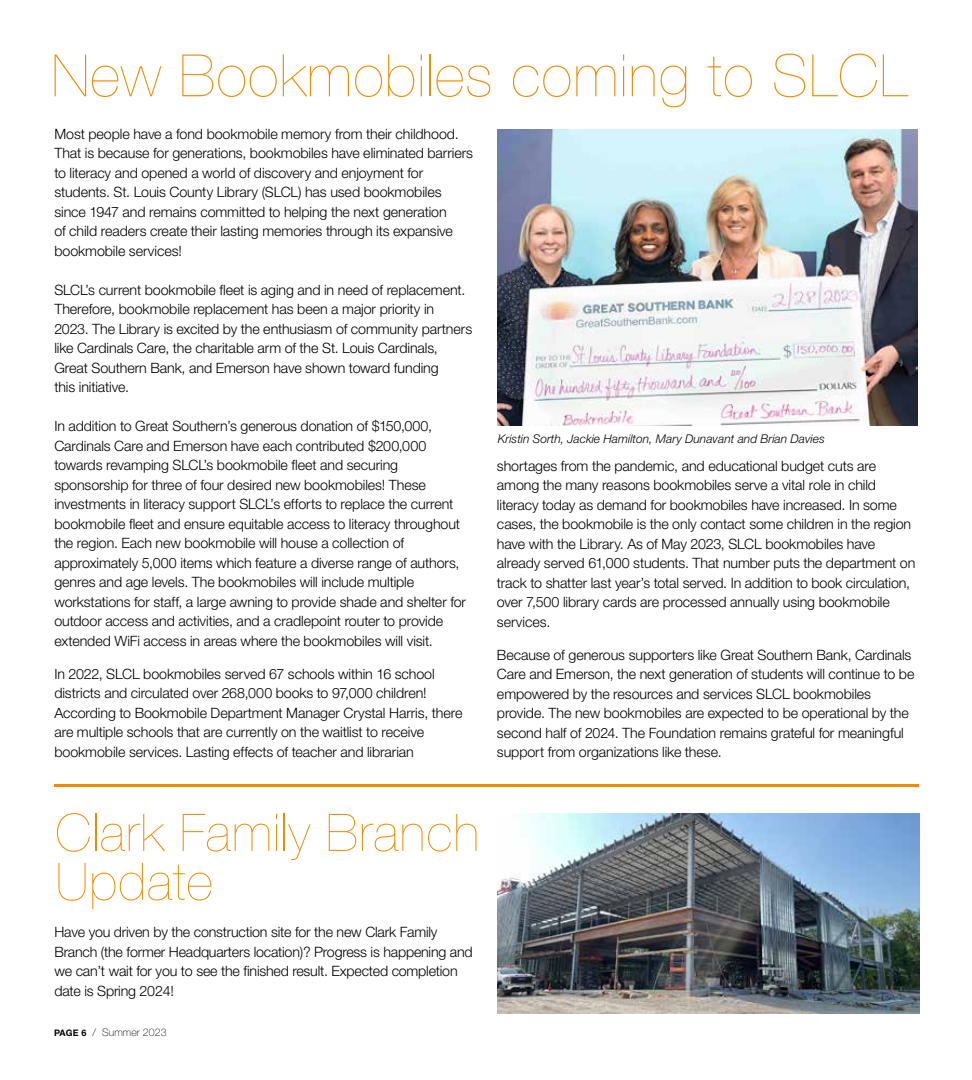
<style>
.page{position:relative;width:972px;height:1080px;background:#fff}
.page>*{position:absolute;margin:0;border:0;box-sizing:border-box;transform-origin:0 0}
.t1{font:200 58.5px "Helvetica Neue LT Std";letter-spacing:.02em;color:#f18a00}
.t2{font:200 51.9px/48.9px "Helvetica Neue LT Std";letter-spacing:.02em;color:#f18a00}
.t3{font:300 14.25px/19.5px "Helvetica Neue LT Std";letter-spacing:-.005em;color:#000}
.t4{font:italic 300 12px "Helvetica Neue LT Std";color:#000}
.t5{font:100 10.5px "Helvetica Neue LT Std";letter-spacing:.01em;color:#000}
.s1{font-weight:700;font-size:9px}
</style>
<div class="page">
<img style="left:497px;top:129px;width:421px;height:297px">
<img style="left:497px;top:814px;width:423px;height:200px">
<hr style="left:54px;top:784px;width:865px;height:3px;background:#f18a00">
<h1 class="t1" style="left:51px;top:42px;width:858px">New Bookmobiles coming to SLCL</h1>
<p class="t3" style="left:54px;top:124px;width:420px">Most people have a fond bookmobile memory from their childhood.<br>That is because for generations, bookmobiles have eliminated barriers to literacy and opened a world of discovery and enjoyment for students. St. Louis County Library (SLCL) has used bookmobiles since 1947 and remains committed to helping the next generation<br>of child readers create their lasting memories through its expansive bookmobile services!</p>
<p class="t3" style="left:54px;top:280px;width:419px">SLCL’s current bookmobile fleet is aging and in need of replacement.<br>Therefore, bookmobile replacement has been a major priority in<br>2023. The Library is excited by the enthusiasm of community partners like Cardinals Care, the charitable arm of the St. Louis Cardinals, Great Southern Bank, and Emerson have shown toward funding<br>this initiative.</p>
<p class="t3" style="left:54px;top:416px;width:413px">In addition to Great Southern’s generous donation of $150,000, Cardinals Care and Emerson have each contributed $200,000 towards revamping SLCL’s bookmobile fleet and securing sponsorship for three of four desired new bookmobiles! These investments in literacy support SLCL’s efforts to replace the current bookmobile fleet and ensure equitable access to literacy throughout the region. Each new bookmobile will house a collection of approximately 5,000 items which feature a diverse range of authors, genres and age levels. The bookmobiles will include multiple workstations for staff, a large awning to provide shade and shelter for outdoor access and activities, and a cradlepoint router to provide extended WiFi access in areas where the bookmobiles will visit.</p>
<p class="t3" style="left:54px;top:664px;width:410px">In 2022, SLCL bookmobiles served 67 schools within 16 school districts and circulated over 268,000 books to 97,000 children!<br>According to Bookmobile Department Manager Crystal Harris, there are multiple schools that are currently on the waitlist to receive bookmobile services. Lasting effects of teacher and librarian</p>
<p class="t4" style="left:498px;top:432px;width:328px">Kristin Sorth, Jackie Hamilton, Mary Dunavant and Brian Davies</p>
<p class="t3" style="left:497px;top:456px;width:420px">shortages from the pandemic, and educational budget cuts are among the many reasons bookmobiles serve a vital role in child literacy today as demand for bookmobiles have increased. In some cases, the bookmobile is the only contact some children in the region have with the Library. As of May 2023, SLCL bookmobiles have already served 61,000 students. That number puts the department on track to shatter last year’s total served. In addition to book circulation, over 7,500 library cards are processed annually using bookmobile services.</p>
<p class="t3" style="left:497px;top:645px;width:419px">Because of generous supporters like Great Southern Bank, Cardinals Care and Emerson, the next generation of students will continue to be empowered by the resources and services SLCL bookmobiles provide. The new bookmobiles are expected to be operational by the second half of 2024. The Foundation remains grateful for meaningful support from organizations like these.</p>
<h2 class="t2" style="left:56px;top:808px;width:425px">Clark Family Branch<br>Update</h2>
<p class="t3" style="left:54px;top:922px;width:420px">Have you driven by the construction site for the new Clark Family Branch (the former Headquarters location)? Progress is happening and we can’t wait for you to see the finished result. Expected completion date is Spring 2024!</p>
<p class="t5" style="left:54px;top:1027px;width:114px"><span class="s1">PAGE 6</span> / Summer 2023</p>
</div>
